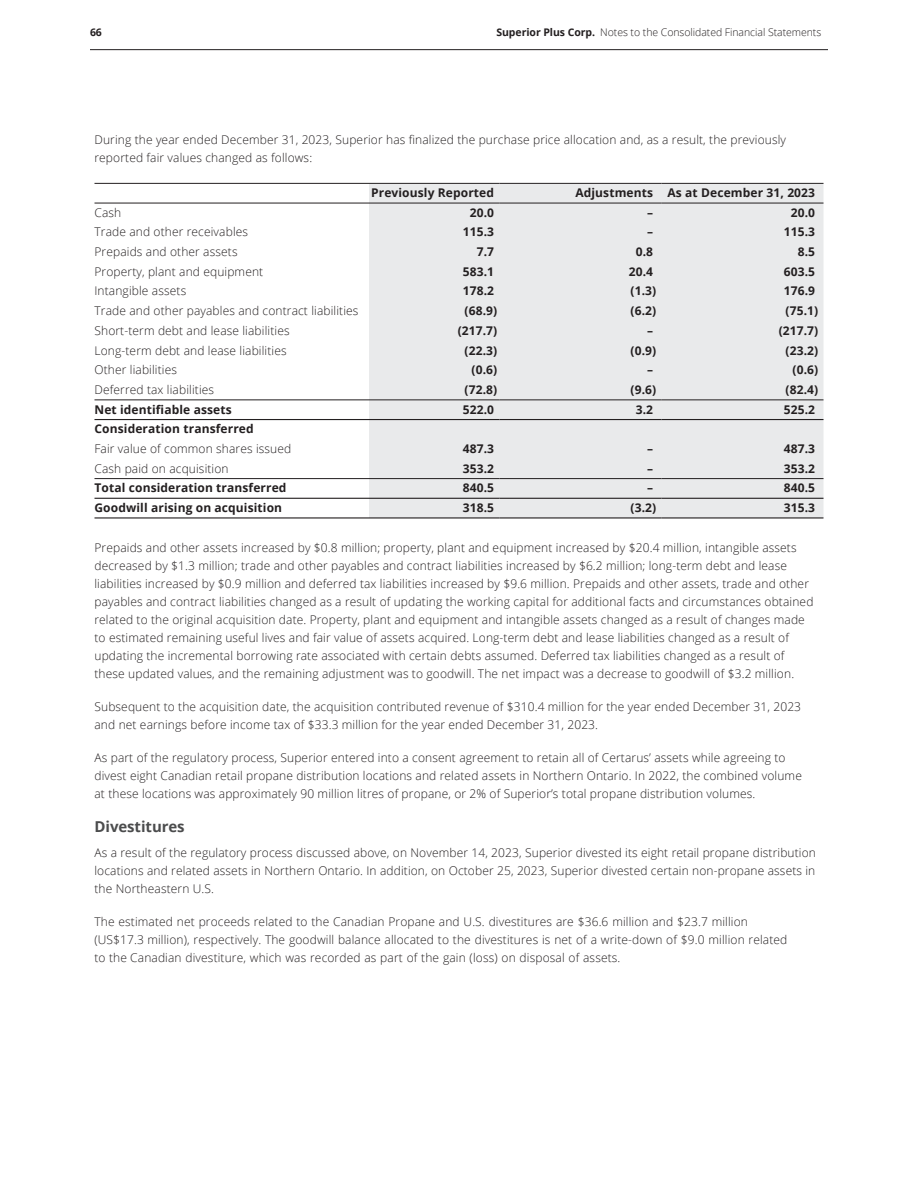
<style>
.page{position:relative;width:918px;height:1188px;background:#fff}
.page>*{position:absolute;margin:0;border:0;box-sizing:border-box;transform-origin:0 0}
.t1{font:700 15px "Open Sans";letter-spacing:-.005em;color:#4b4c4d}
.Body_Copy{font:300 12px/18px "Open Sans";letter-spacing:.01em;color:#231f20}
.Body_Copy_After_table{font:300 12px/18px "Open Sans";letter-spacing:.01em;color:#231f20}
.Table_Left{font:300 12px "Open Sans";letter-spacing:.01em;color:#231f20}
.Table_Right_BOLD{font:700 12px "Open Sans";letter-spacing:.01em;color:#231f20}
.Table_Left-2{font:700 12px "Open Sans";letter-spacing:.01em;color:#231f20}
.t2{font:300 10.5px "Open Sans";letter-spacing:-.005em;color:#231f20}
.t3{font:700 10.5px "Open Sans";color:#231f20}
.s1{font-weight:700}
</style>
<div class="page">
<hr style="left:90px;top:49px;width:738px;height:1px;background:#231f20">
<div style="left:369px;top:184px;width:455px;height:333px;background:#e9eaeb"></div>
<hr style="left:94px;top:183px;width:275px;height:1px;background:#231f20">
<hr style="left:369px;top:183px;width:131px;height:1px;background:#231f20">
<hr style="left:500px;top:183px;width:162px;height:1px;background:#231f20">
<hr style="left:662px;top:183px;width:162px;height:1px;background:#231f20">
<hr style="left:94px;top:203px;width:275px;height:1px;background:#231f20">
<hr style="left:369px;top:203px;width:131px;height:1px;background:#231f20">
<hr style="left:500px;top:203px;width:162px;height:1px;background:#231f20">
<hr style="left:662px;top:203px;width:162px;height:1px;background:#231f20">
<hr style="left:94px;top:517px;width:275px;height:2px;background:#231f20">
<hr style="left:369px;top:517px;width:131px;height:2px;background:#231f20">
<hr style="left:500px;top:517px;width:162px;height:2px;background:#231f20">
<hr style="left:662px;top:517px;width:162px;height:2px;background:#231f20">
<hr style="left:94px;top:498px;width:275px;height:1px;background:#231f20">
<hr style="left:369px;top:498px;width:131px;height:1px;background:#231f20">
<hr style="left:500px;top:498px;width:162px;height:1px;background:#231f20">
<hr style="left:662px;top:498px;width:162px;height:1px;background:#231f20">
<hr style="left:94px;top:478px;width:275px;height:1px;background:#231f20">
<hr style="left:369px;top:478px;width:131px;height:1px;background:#231f20">
<hr style="left:500px;top:478px;width:162px;height:1px;background:#231f20">
<hr style="left:662px;top:478px;width:162px;height:1px;background:#231f20">
<hr style="left:94px;top:419px;width:275px;height:1px;background:#231f20">
<hr style="left:369px;top:419px;width:131px;height:1px;background:#231f20">
<hr style="left:500px;top:419px;width:162px;height:1px;background:#231f20">
<hr style="left:662px;top:419px;width:162px;height:1px;background:#231f20">
<hr style="left:94px;top:400px;width:275px;height:1px;background:#231f20">
<hr style="left:369px;top:400px;width:131px;height:1px;background:#231f20">
<hr style="left:500px;top:400px;width:162px;height:1px;background:#231f20">
<hr style="left:662px;top:400px;width:162px;height:1px;background:#231f20">
<p class="t3" style="left:90px;top:25px;width:13px">66</p>
<p class="t2" style="left:496px;top:25px;width:326px"><span class="s1">Superior Plus Corp.</span> Notes to the Consolidated Financial Statements</p>
<p class="Body_Copy" style="left:94px;top:131px;width:693px">During the year ended December 31, 2023, Superior has finalized the purchase price allocation and, as a result, the previously reported fair values changed as follows:</p>
<p class="Table_Right_BOLD" style="left:371px;top:184px;width:124px">Previously Reported</p>
<p class="Table_Right_BOLD" style="left:575px;top:184px;width:79px">Adjustments</p>
<p class="Table_Right_BOLD" style="left:668px;top:184px;width:149px">As at December 31, 2023</p>
<p class="Table_Left" style="left:94px;top:204px;width:28px">Cash</p>
<p class="Table_Right_BOLD" style="left:470px;top:204px;width:26px">20.0</p>
<p class="Table_Right_BOLD" style="left:647px;top:204px;width:7px">–</p>
<p class="Table_Right_BOLD" style="left:791px;top:204px;width:26px">20.0</p>
<p class="Table_Left" style="left:94px;top:224px;width:155px">Trade and other receivables</p>
<p class="Table_Right_BOLD" style="left:463px;top:224px;width:33px">115.3</p>
<p class="Table_Right_BOLD" style="left:647px;top:224px;width:7px">–</p>
<p class="Table_Right_BOLD" style="left:784px;top:224px;width:33px">115.3</p>
<p class="Table_Left" style="left:94px;top:244px;width:145px">Prepaids and other assets</p>
<p class="Table_Right_BOLD" style="left:477px;top:243px;width:19px">7.7</p>
<p class="Table_Right_BOLD" style="left:636px;top:243px;width:19px">0.8</p>
<p class="Table_Right_BOLD" style="left:798px;top:243px;width:19px">8.5</p>
<p class="Table_Left" style="left:94px;top:263px;width:170px">Property, plant and equipment</p>
<p class="Table_Right_BOLD" style="left:463px;top:263px;width:33px">583.1</p>
<p class="Table_Right_BOLD" style="left:629px;top:263px;width:26px">20.4</p>
<p class="Table_Right_BOLD" style="left:784px;top:263px;width:33px">603.5</p>
<p class="Table_Left" style="left:94px;top:283px;width:93px">Intangible assets</p>
<p class="Table_Right_BOLD" style="left:463px;top:283px;width:33px">178.2</p>
<p class="Table_Right_BOLD" style="left:631px;top:283px;width:27px">(1.3)</p>
<p class="Table_Right_BOLD" style="left:784px;top:283px;width:33px">176.9</p>
<p class="Table_Left" style="left:94px;top:303px;width:266px">Trade and other payables and contract liabilities</p>
<p class="Table_Right_BOLD" style="left:465px;top:302px;width:34px">(68.9)</p>
<p class="Table_Right_BOLD" style="left:631px;top:302px;width:27px">(6.2)</p>
<p class="Table_Right_BOLD" style="left:786px;top:302px;width:34px">(75.1)</p>
<p class="Table_Left" style="left:94px;top:322px;width:197px">Short-term debt and lease liabilities</p>
<p class="Table_Right_BOLD" style="left:458px;top:322px;width:41px">(217.7)</p>
<p class="Table_Right_BOLD" style="left:647px;top:322px;width:7px">–</p>
<p class="Table_Right_BOLD" style="left:779px;top:322px;width:41px">(217.7)</p>
<p class="Table_Left" style="left:94px;top:342px;width:194px">Long-term debt and lease liabilities</p>
<p class="Table_Right_BOLD" style="left:465px;top:342px;width:34px">(22.3)</p>
<p class="Table_Right_BOLD" style="left:631px;top:342px;width:27px">(0.9)</p>
<p class="Table_Right_BOLD" style="left:786px;top:342px;width:34px">(23.2)</p>
<p class="Table_Left" style="left:94px;top:362px;width:84px">Other liabilities</p>
<p class="Table_Right_BOLD" style="left:472px;top:361px;width:27px">(0.6)</p>
<p class="Table_Right_BOLD" style="left:647px;top:361px;width:7px">–</p>
<p class="Table_Right_BOLD" style="left:793px;top:361px;width:27px">(0.6)</p>
<p class="Table_Left" style="left:95px;top:381px;width:121px">Deferred tax liabilities</p>
<p class="Table_Right_BOLD" style="left:465px;top:381px;width:34px">(72.8)</p>
<p class="Table_Right_BOLD" style="left:631px;top:381px;width:27px">(9.6)</p>
<p class="Table_Right_BOLD" style="left:786px;top:381px;width:34px">(82.4)</p>
<p class="Table_Left-2" style="left:94px;top:401px;width:139px">Net identifiable assets</p>
<p class="Table_Right_BOLD" style="left:463px;top:401px;width:33px">522.0</p>
<p class="Table_Right_BOLD" style="left:636px;top:401px;width:19px">3.2</p>
<p class="Table_Right_BOLD" style="left:784px;top:401px;width:33px">525.2</p>
<p class="Table_Left-2" style="left:94px;top:420px;width:161px">Consideration transferred</p>
<p class="Table_Left" style="left:94px;top:440px;width:198px">Fair value of common shares issued</p>
<p class="Table_Right_BOLD" style="left:463px;top:440px;width:33px">487.3</p>
<p class="Table_Right_BOLD" style="left:647px;top:440px;width:7px">–</p>
<p class="Table_Right_BOLD" style="left:784px;top:440px;width:33px">487.3</p>
<p class="Table_Left" style="left:94px;top:460px;width:136px">Cash paid on acquisition</p>
<p class="Table_Right_BOLD" style="left:463px;top:460px;width:33px">353.2</p>
<p class="Table_Right_BOLD" style="left:647px;top:460px;width:7px">–</p>
<p class="Table_Right_BOLD" style="left:784px;top:460px;width:33px">353.2</p>
<p class="Table_Left-2" style="left:94px;top:479px;width:194px">Total consideration transferred</p>
<p class="Table_Right_BOLD" style="left:463px;top:479px;width:33px">840.5</p>
<p class="Table_Right_BOLD" style="left:647px;top:479px;width:7px">–</p>
<p class="Table_Right_BOLD" style="left:784px;top:479px;width:33px">840.5</p>
<p class="Table_Left-2" style="left:94px;top:499px;width:189px">Goodwill arising on acquisition</p>
<p class="Table_Right_BOLD" style="left:463px;top:499px;width:33px">318.5</p>
<p class="Table_Right_BOLD" style="left:631px;top:499px;width:27px">(3.2)</p>
<p class="Table_Right_BOLD" style="left:784px;top:499px;width:33px">315.3</p>
<p class="Body_Copy_After_table" style="left:94px;top:538px;width:720px">Prepaids and other assets increased by $0.8 million; property, plant and equipment increased by $20.4 million, intangible assets decreased by $1.3 million; trade and other payables and contract liabilities increased by $6.2 million; long-term debt and lease liabilities increased by $0.9 million and deferred tax liabilities increased by $9.6 million. Prepaids and other assets, trade and other payables and contract liabilities changed as a result of updating the working capital for additional facts and circumstances obtained related to the original acquisition date. Property, plant and equipment and intangible assets changed as a result of changes made to estimated remaining useful lives and fair value of assets acquired. Long-term debt and lease liabilities changed as a result of updating the incremental borrowing rate associated with certain debts assumed. Deferred tax liabilities changed as a result of these updated values, and the remaining adjustment was to goodwill. The net impact was a decrease to goodwill of $3.2 million.</p>
<p class="Body_Copy" style="left:94px;top:697px;width:708px">Subsequent to the acquisition date, the acquisition contributed revenue of $310.4 million for the year ended December 31, 2023 and net earnings before income tax of $33.3 million for the year ended December 31, 2023.</p>
<p class="Body_Copy" style="left:94px;top:748px;width:709px">As part of the regulatory process, Superior entered into a consent agreement to retain all of Certarus’ assets while agreeing to divest eight Canadian retail propane distribution locations and related assets in Northern Ontario. In 2022, the combined volume at these locations was approximately 90 million litres of propane, or 2% of Superior’s total propane distribution volumes.</p>
<h2 class="t1" style="left:94px;top:816px;width:92px">Divestitures</h2>
<p class="Body_Copy" style="left:94px;top:843px;width:723px;text-align:justify">As a result of the regulatory process discussed above, on November 14, 2023, Superior divested its eight retail propane distribution locations and related assets in Northern Ontario. In addition, on October 25, 2023, Superior divested certain non-propane assets in the Northeastern U.S.</p>
<p class="Body_Copy" style="left:94px;top:912px;width:694px">The estimated net proceeds related to the Canadian Propane and U.S. divestitures are $36.6 million and $23.7 million (US$17.3 million), respectively. The goodwill balance allocated to the divestitures is net of a write-down of $9.0 million related to the Canadian divestiture, which was recorded as part of the gain (loss) on disposal of assets.</p>
</div>
